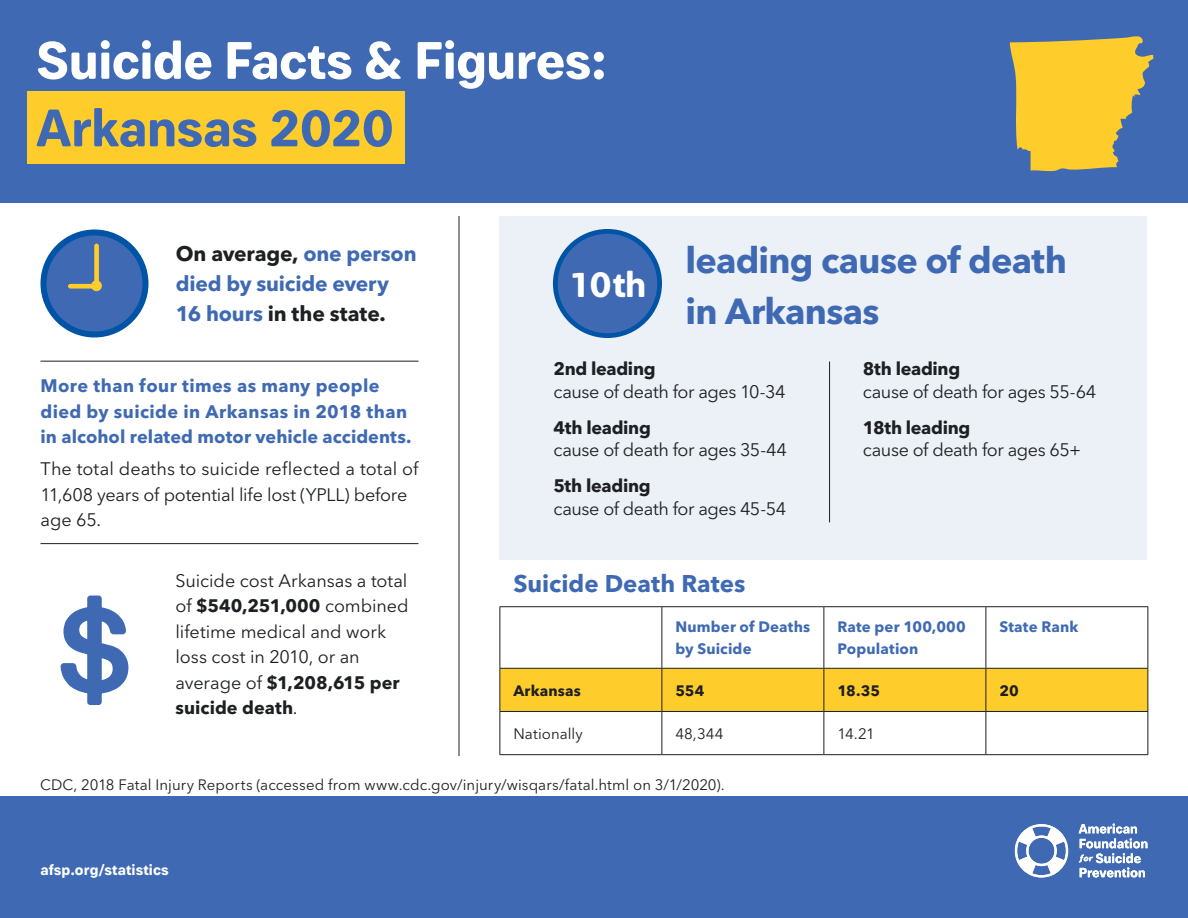
<style>
.page{position:relative;width:1188px;height:918px;background:#fff}
.page>*{position:absolute;margin:0;border:0;box-sizing:border-box;transform-origin:0 0}
.t1{font:700 52.5px "Paul Grotesk Soft";letter-spacing:-.005em;color:#fff}
.t2{font:700 52.5px "Paul Grotesk Soft";letter-spacing:-.01em;color:#3f6ab3}
.t3{font:700 36px/51px "Avenir Next LT Pro";letter-spacing:-.02em;color:#3f6ab3}
.t4{font:700 36px "Paul Grotesk Soft";color:#fff}
.t5{font:700 24px "Avenir Next LT Pro";color:#3f6ab3}
.t6{font:700 21px/30px "Avenir Next LT Pro";letter-spacing:-.01em;color:#3f6ab3}
.t7{font:18px/25.5px "Avenir Next LT Pro";letter-spacing:-.01em;color:#1d1f22}
.t8{font:700 18px/25.5px "Avenir Next LT Pro";letter-spacing:.02em;color:#3f6ab3}
.t9{font:700 18px "Avenir Next LT Pro";letter-spacing:-.015em;color:#1d1f22}
.t10{font:15px "Avenir Next LT Pro";letter-spacing:.005em;color:#1d1f22}
.t11{font:700 15px/22.5px "Avenir Next LT Pro";letter-spacing:.01em;color:#3f6ab3}
.t12{font:700 15px "Paul Grotesk Soft";letter-spacing:.005em;color:#fff}
.t13{font:700 15px "Avenir Next LT Pro";letter-spacing:.01em;color:#1d1f22}
.s1{color:#1d1f22}
.s2{font-weight:700}
</style>
<div class="page">
<div style="left:0;top:796px;width:1188px;height:122px;background:#3f6ab3"></div>
<svg style="left:1079px;top:823px;width:69px;height:54px"></svg>
<svg style="left:1014px;top:824px;width:55px;height:54px"></svg>
<div style="left:0;top:0;width:1188px;height:202px;background:#3f6ab3"></div>
<div style="left:27px;top:92px;width:378px;height:72px;background:#ffcd2b"></div>
<div style="left:501px;top:669px;width:647px;height:42px;background:#ffcd2b"></div>
<hr style="left:662px;top:607px;width:1px;height:61px;background:#1d1f22">
<hr style="left:824px;top:607px;width:1px;height:61px;background:#1d1f22">
<hr style="left:986px;top:607px;width:1px;height:61px;background:#1d1f22">
<hr style="left:500px;top:669px;width:1px;height:42px;background:#1d1f22">
<hr style="left:662px;top:669px;width:1px;height:42px;background:#1d1f22">
<hr style="left:824px;top:669px;width:1px;height:42px;background:#1d1f22">
<hr style="left:986px;top:669px;width:1px;height:42px;background:#1d1f22">
<hr style="left:1148px;top:669px;width:1px;height:42px;background:#1d1f22">
<hr style="left:500px;top:711px;width:162px;height:1px;background:#1d1f22">
<hr style="left:500px;top:712px;width:1px;height:42px;background:#1d1f22">
<hr style="left:662px;top:711px;width:162px;height:1px;background:#1d1f22">
<hr style="left:662px;top:712px;width:1px;height:42px;background:#1d1f22">
<hr style="left:824px;top:711px;width:162px;height:1px;background:#1d1f22">
<hr style="left:824px;top:712px;width:1px;height:42px;background:#1d1f22">
<hr style="left:986px;top:711px;width:162px;height:1px;background:#1d1f22">
<hr style="left:986px;top:712px;width:1px;height:42px;background:#1d1f22">
<hr style="left:1148px;top:712px;width:1px;height:42px;background:#1d1f22">
<hr style="left:500px;top:754px;width:162px;height:1px;background:#1d1f22">
<hr style="left:662px;top:754px;width:162px;height:1px;background:#1d1f22">
<hr style="left:824px;top:754px;width:162px;height:1px;background:#1d1f22">
<hr style="left:986px;top:754px;width:162px;height:1px;background:#1d1f22">
<hr style="left:500px;top:606px;width:162px;height:1px;background:#1d1f22">
<hr style="left:500px;top:607px;width:1px;height:61px;background:#1d1f22">
<hr style="left:662px;top:606px;width:162px;height:1px;background:#1d1f22">
<hr style="left:824px;top:606px;width:162px;height:1px;background:#1d1f22">
<hr style="left:986px;top:606px;width:162px;height:1px;background:#1d1f22">
<hr style="left:1148px;top:607px;width:1px;height:61px;background:#1d1f22">
<hr style="left:500px;top:668px;width:162px;height:1px;background:#1d1f22">
<hr style="left:662px;top:668px;width:162px;height:1px;background:#1d1f22">
<hr style="left:824px;top:668px;width:162px;height:1px;background:#1d1f22">
<hr style="left:986px;top:668px;width:162px;height:1px;background:#1d1f22">
<div style="left:44px;top:232px;width:102px;height:102px;background:#3f6ab3;border-radius:50%"></div>
<div style="left:40px;top:230px;width:108px;height:108px;border:6px solid #0054a6;border-radius:50%"></div>
<svg style="left:68px;top:244px;width:34px;height:47px"></svg>
<hr style="left:40px;top:361px;width:378px;height:1px;background:#1d1f22">
<hr style="left:40px;top:543px;width:378px;height:1px;background:#1d1f22">
<svg style="left:60px;top:595px;width:69px;height:110px"></svg>
<hr style="left:459px;top:216px;width:1px;height:540px;background:#1d1f22">
<div style="left:500px;top:216px;width:648px;height:343px;background:#ecf0f7"></div>
<div style="left:555px;top:231px;width:105px;height:105px;background:#3f6ab3;border-radius:50%"></div>
<div style="left:553px;top:229px;width:109px;height:109px;border:5px solid #0054a6;border-radius:50%"></div>
<svg style="left:1010px;top:36px;width:144px;height:135px"></svg>
<hr style="left:829px;top:362px;width:1px;height:160px;background:#1d1f22">
<h1 class="t1" style="left:36px;top:29px;width:572px">Suicide Facts &amp; Figures:</h1>
<h1 class="t2" style="left:36px;top:97px;width:359px">Arkansas 2020</h1>
<p class="t6" style="left:176px;top:239px;width:242px"><span class="s1">On average,</span> one person died by suicide every<br>16 hours <span class="s1">in the state.</span></p>
<h2 class="t4" style="left:569px;top:263px;width:79px">10th</h2>
<h2 class="t3" style="left:686px;top:235px;width:383px">leading cause of death in Arkansas</h2>
<p class="t8" style="left:40px;top:373px;width:372px">More than four times as many people died by suicide in Arkansas in 2018 than in alcohol related motor vehicle accidents.</p>
<p class="t7" style="left:40px;top:456px;width:379px">The total deaths to suicide reflected a total of<br>11,608 years of potential life lost (YPLL) before age 65.</p>
<p class="t7" style="left:176px;top:568px;width:235px">Suicide cost Arkansas a total of <span class="s2">$540,251,000</span> combined lifetime medical and work loss cost in 2010, or an average of <span class="s2">$1,208,615 per suicide death</span>.</p>
<p class="t9" style="left:554px;top:358px;width:104px">2nd leading</p>
<p class="t7" style="left:554px;top:379px;width:234px">cause of death for ages 10-34</p>
<p class="t9" style="left:554px;top:416px;width:99px">4th leading</p>
<p class="t7" style="left:554px;top:437px;width:235px">cause of death for ages 35-44</p>
<p class="t9" style="left:554px;top:475px;width:99px">5th leading</p>
<p class="t7" style="left:554px;top:496px;width:234px">cause of death for ages 45-54</p>
<p class="t9" style="left:863px;top:358px;width:99px">8th leading</p>
<p class="t7" style="left:863px;top:379px;width:235px">cause of death for ages 55-64</p>
<p class="t9" style="left:863px;top:416px;width:109px">18th leading</p>
<p class="t7" style="left:863px;top:437px;width:220px">cause of death for ages 65+</p>
<h3 class="t5" style="left:513px;top:569px;width:234px">Suicide Death Rates</h3>
<p class="t11" style="left:675px;top:615px;width:136px">Number of Deaths by Suicide</p>
<p class="t11" style="left:837px;top:615px;width:130px">Rate per 100,000<br>Population</p>
<p class="t11" style="left:999px;top:615px;width:81px">State Rank</p>
<p class="t13" style="left:513px;top:681px;width:69px">Arkansas</p>
<p class="t13" style="left:675px;top:681px;width:31px">554</p>
<p class="t13" style="left:837px;top:681px;width:44px">18.35</p>
<p class="t13" style="left:999px;top:681px;width:21px">20</p>
<p class="t10" style="left:513px;top:725px;width:71px">Nationally</p>
<p class="t10" style="left:675px;top:725px;width:50px">48,344</p>
<p class="t10" style="left:837px;top:725px;width:39px">14.21</p>
<p class="t10" style="left:40px;top:776px;width:686px">CDC, 2018 Fatal Injury Reports (accessed from www.cdc.gov/injury/wisqars/fatal.html on 3/1/2020).</p>
<p class="t12" style="left:40px;top:861px;width:130px">afsp.org/statistics</p>
</div>
